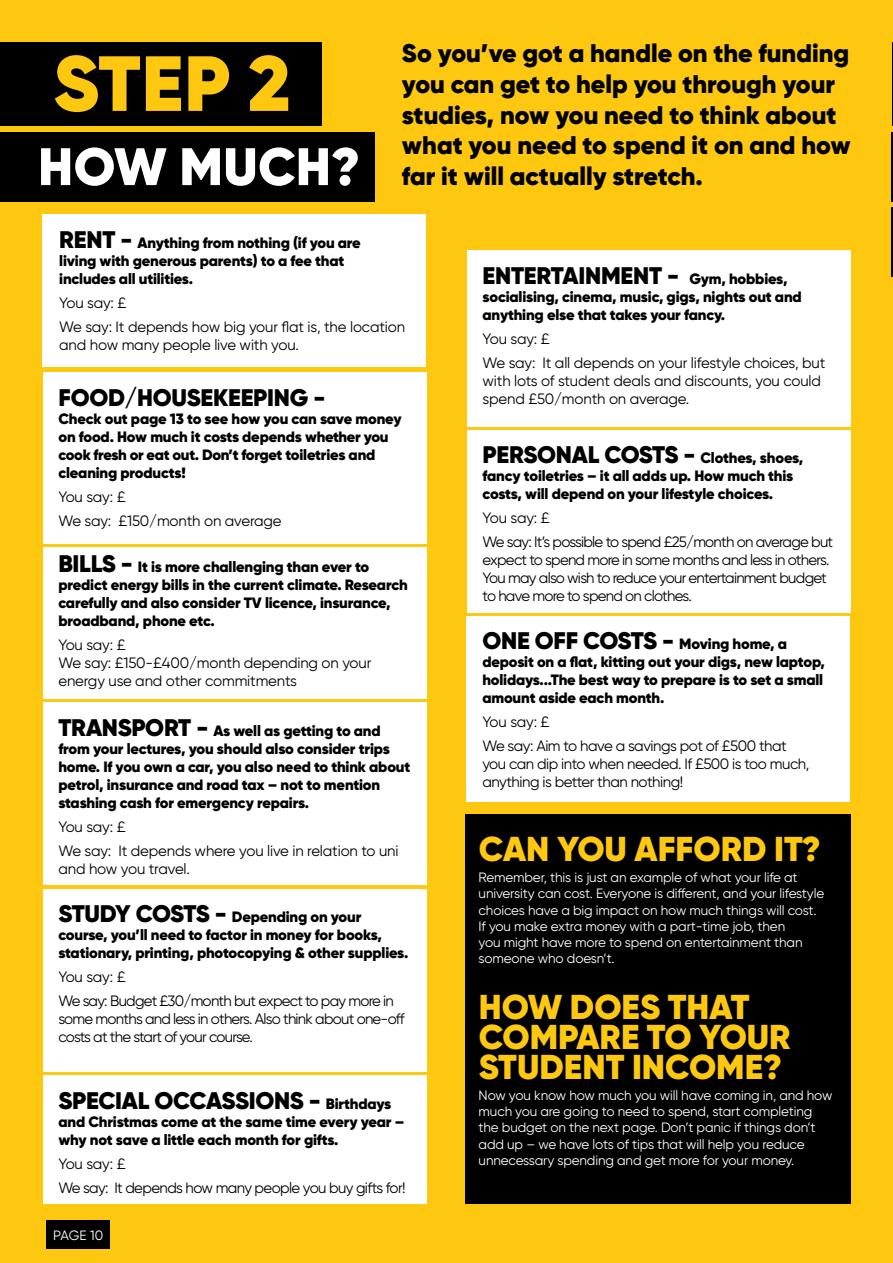
<style>
.page{position:relative;width:893px;height:1263px;background:#fec811}
.page>*{position:absolute;margin:0;border:0;box-sizing:border-box;transform-origin:0 0}
.t1{font:900 78px "Gilroy";color:#fec811}
.t2{font:900 52.65px "Gilroy";letter-spacing:.01em;color:#fff}
.t3{font:900 34.5px/30px "Gilroy";color:#fec811}
.t4{font:900 25.5px/30.6px "Gilroy";color:#000}
.t5{font:900 24px "Gilroy";letter-spacing:-.01em;color:#000}
.t6{font:900 15px/18px "Gilroy";letter-spacing:-.01em;color:#000}
.t7{font:15px/18px "Gilroy";letter-spacing:-.01em;color:#000}
.t8{font:15px/18px "Gilroy";letter-spacing:-.05em;color:#000}
.t9{font:15px/18px "Gilroy";letter-spacing:-.03em;color:#000}
.t10{font:13.5px/16.2px "Gilroy";letter-spacing:-.01em;color:#fff}
.s1{font-size:24px}
.s2{font-size:15px}
</style>
<div class="page">
<div style="left:42px;top:215px;width:384px;height:152px;background:#fff"></div>
<div style="left:43px;top:372px;width:383px;height:171px;background:#fff"></div>
<div style="left:43px;top:547px;width:383px;height:152px;background:#fff"></div>
<div style="left:43px;top:703px;width:383px;height:182px;background:#fff"></div>
<div style="left:43px;top:889px;width:383px;height:182px;background:#fff"></div>
<div style="left:43px;top:1075px;width:383px;height:128px;background:#fff"></div>
<div style="left:467px;top:250px;width:384px;height:176px;background:#fff"></div>
<div style="left:467px;top:430px;width:384px;height:183px;background:#fff"></div>
<div style="left:465px;top:814px;width:385px;height:389px;background:#000"></div>
<div style="left:466px;top:616px;width:384px;height:185px;background:#fff"></div>
<div style="left:0;top:43px;width:322px;height:83px;background:#000"></div>
<div style="left:0;top:132px;width:374px;height:70px;background:#000"></div>
<div style="left:46px;top:1221px;width:64px;height:28px;background:#000"></div>
<hr style="left:892px;top:43px;width:1px;height:83px;background:#000">
<hr style="left:892px;top:132px;width:1px;height:69px;background:#000">
<hr style="left:892px;top:208px;width:1px;height:69px;background:#000">
<p class="t1" style="left:53px;top:34px;width:238px">STEP 2</p>
<p class="t2" style="left:38px;top:133px;width:323px">HOW MUCH?</p>
<p class="t4" style="left:402px;top:38px;width:450px">So you’ve got a handle on the funding you can get to help you through your studies, now you need to think about what you need to spend it on and how far it will actually stretch.</p>
<p class="t6" style="left:59px;top:234px;width:303px"><span class="s1">RENT -</span> Anything from nothing (if you are</p>
<p class="t6" style="left:59px;top:252px;width:287px">living with generous parents) to a fee that</p>
<p class="t6" style="left:59px;top:270px;width:135px">includes all utilities.</p>
<p class="t9" style="left:59px;top:294px;width:69px">You say: £</p>
<p class="t7" style="left:59px;top:318px;width:347px">We say: It depends how big your flat is, the location and how many people live with you.</p>
<p class="t5" style="left:58px;top:382px;width:269px">FOOD/HOUSEKEEPING -</p>
<p class="t6" style="left:58px;top:409px;width:345px">Check out page 13 to see how you can save money</p>
<p class="t6" style="left:58px;top:427px;width:332px">on food. How much it costs depends whether you cook fresh or eat out. Don’t forget toiletries and cleaning products!</p>
<p class="t9" style="left:58px;top:487px;width:69px">You say: £</p>
<p class="t7" style="left:58px;top:511px;width:225px">We say: £150/month on average</p>
<p class="t6" style="left:58px;top:558px;width:351px"><span class="s1">BILLS -</span> It is more challenging than ever to predict energy bills in the current climate. Research carefully and also consider TV licence, insurance, broadband, phone etc.</p>
<p class="t7" style="left:58px;top:635px;width:315px">You say: £<br>We say: £150-£400/month depending on your energy use and other commitments</p>
<p class="t6" style="left:58px;top:722px;width:353px"><span class="s1">TRANSPORT -</span> As well as getting to and from your lectures, you should also consider trips home. If you own a car, you also need to think about petrol, insurance and road tax – not to mention stashing cash for emergency repairs.</p>
<p class="t7" style="left:58px;top:814px;width:342px;line-height:24px">You say: £<br>We say: It depends where you live in relation to uni</p>
<p class="t7" style="left:58px;top:859px;width:133px">and how you travel.</p>
<p class="t6" style="left:58px;top:908px;width:351px"><span class="s1">STUDY COSTS -</span> Depending on your course, you’ll need to factor in money for books, stationary, printing, photocopying &amp; other supplies.</p>
<p class="t9" style="left:58px;top:968px;width:69px">You say: £</p>
<p class="t8" style="left:58px;top:992px;width:348px">We say: Budget £30/month but expect to pay more in some months and less in others. Also think about one-off costs at the start of your course.</p>
<p class="t5" style="left:58px;top:1085px;width:334px">SPECIAL OCCASSIONS - <span class="s2">Birthdays</span></p>
<p class="t6" style="left:58px;top:1112px;width:347px">and Christmas come at the same time every year – why not save a little each month for gifts.</p>
<p class="t9" style="left:58px;top:1154px;width:69px">You say: £</p>
<p class="t9" style="left:58px;top:1178px;width:349px">We say: It depends how many people you buy gifts for!</p>
<p class="t10" style="left:53px;top:1227px;width:51px">PAGE 10</p>
<p class="t5" style="left:483px;top:260px;width:307px">ENTERTAINMENT - <span class="s2">Gym, hobbies,</span></p>
<p class="t6" style="left:483px;top:287px;width:321px">socialising, cinema, music, gigs, nights out and anything else that takes your fancy.</p>
<p class="t9" style="left:483px;top:329px;width:69px">You say: £</p>
<p class="t7" style="left:483px;top:353px;width:344px">We say: It all depends on your lifestyle choices, but with lots of student deals and discounts, you could spend £50/month on average.</p>
<p class="t5" style="left:483px;top:440px;width:322px">PERSONAL COSTS - <span class="s2">Clothes, shoes,</span></p>
<p class="t6" style="left:483px;top:467px;width:312px">fancy toiletries – it all adds up. How much this costs, will depend on your lifestyle choices.</p>
<p class="t9" style="left:483px;top:509px;width:69px">You say: £</p>
<p class="t8" style="left:483px;top:533px;width:352px">We say: It’s possible to spend £25/month on average but</p>
<p class="t8" style="left:483px;top:551px;width:348px">expect to spend more in some months and less in others.</p>
<p class="t8" style="left:483px;top:569px;width:346px">You may also wish to reduce your entertainment budget to have more to spend on clothes.</p>
<p class="t5" style="left:482px;top:626px;width:306px">ONE OFF COSTS - <span class="s2">Moving home, a</span></p>
<p class="t6" style="left:482px;top:653px;width:344px;text-align:justify">deposit on a flat, kitting out your digs, new laptop, holidays...The best way to prepare is to set a small amount aside each month.</p>
<p class="t9" style="left:482px;top:713px;width:69px">You say: £</p>
<p class="t9" style="left:482px;top:737px;width:328px">We say: Aim to have a savings pot of £500 that you can dip into when needed. If £500 is too much, anything is better than nothing!</p>
<p class="t3" style="left:479px;top:834px;width:343px">CAN YOU AFFORD IT?</p>
<p class="t10" style="left:479px;top:869px;width:320px">Remember, this is just an example of what your life at</p>
<p class="t10" style="left:479px;top:885px;width:347px">university can cost. Everyone is different, and your lifestyle choices have a big impact on how much things will cost.<br>If you make extra money with a part-time job, then<br>you might have more to spend on entertainment than someone who doesn’t.</p>
<p class="t3" style="left:479px;top:992px;width:313px">HOW DOES THAT<br>COMPARE TO YOUR<br>STUDENT INCOME?</p>
<p class="t10" style="left:479px;top:1087px;width:355px">Now you know how much you will have coming in, and how much you are going to need to spend, start completing the budget on the next page. Don’t panic if things don’t add up – we have lots of tips that will help you reduce unnecessary spending and get more for your money.</p>
</div>
